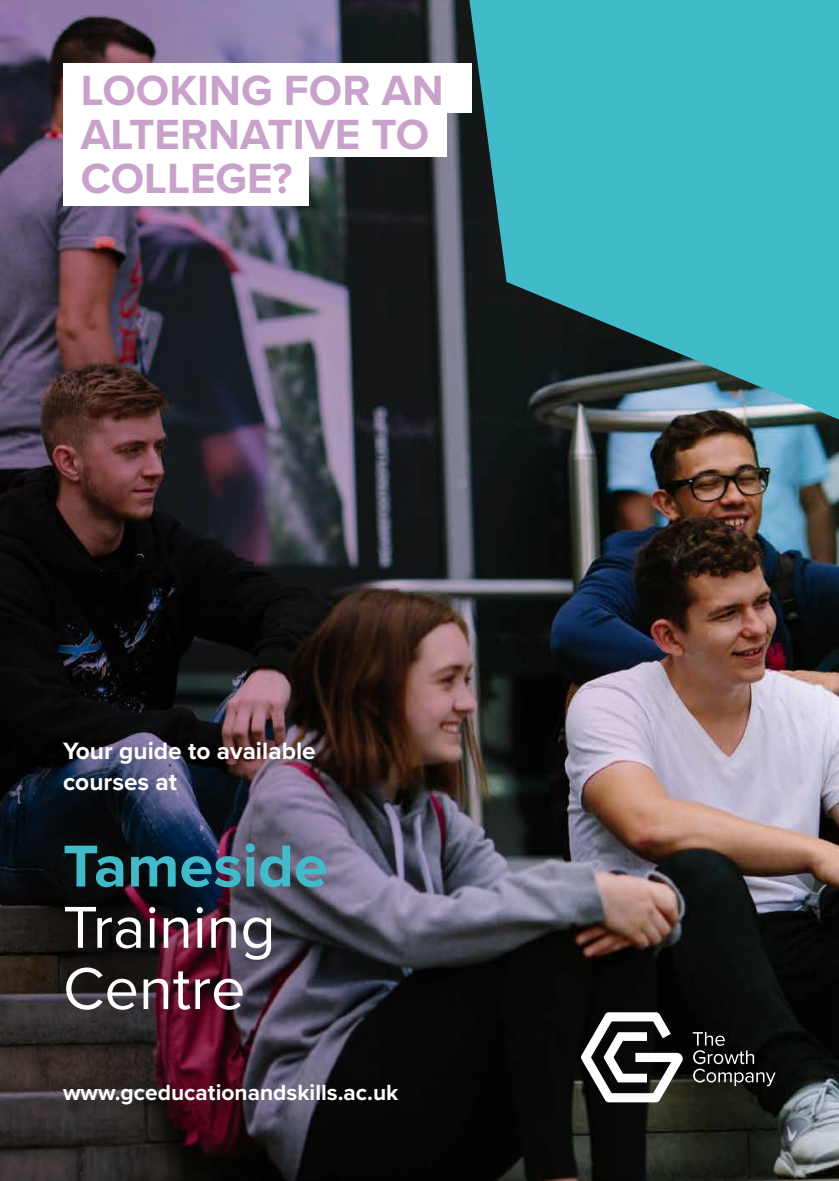
<style>
.page{position:relative;width:839px;height:1181px;background:#fff}
.page>*{position:absolute;margin:0;border:0;box-sizing:border-box;transform-origin:0 0}
.t1{font:61.25px/61.2px "Proxima Nova";color:#fff}
.t2{font:700 61.25px "Proxima Nova";color:#41bbc9}
.t3{font:700 43.75px/43.8px "Proxima Nova";color:#c9a2cc}
.t4{font:700 24.5px/31.5px "Proxima Nova";color:#fff}
.t5{font:700 22.75px "Proxima Nova";color:#fff}
</style>
<div class="page">
<img style="left:0;top:0;width:838px;height:1181px">
<div style="left:63px;top:63px;width:408px;height:50px;background:#fff"></div>
<div style="left:63px;top:107px;width:383px;height:49px;background:#fff"></div>
<div style="left:63px;top:156px;width:246px;height:50px;background:#fff"></div>
<svg style="left:692px;top:1032px;width:83px;height:54px"></svg>
<svg style="left:580px;top:1012px;width:102px;height:90px"></svg>
<svg style="left:469px;top:0;width:369px;height:419px;fill:#41bbc9"></svg>
<p class="t3" style="left:81px;top:68px;width:364px">LOOKING FOR AN<br>ALTERNATIVE TO<br>COLLEGE?</p>
<p class="t4" style="left:63px;top:734px;width:254px">Your guide to available courses at</p>
<h1 class="t2" style="left:63px;top:820px;width:266px">Tameside</h1>
<h1 class="t1" style="left:63px;top:894px;width:214px">Training<br>Centre</h1>
<p class="t5" style="left:63px;top:1075px;width:337px">www.gceducationandskills.ac.uk</p>
</div>
